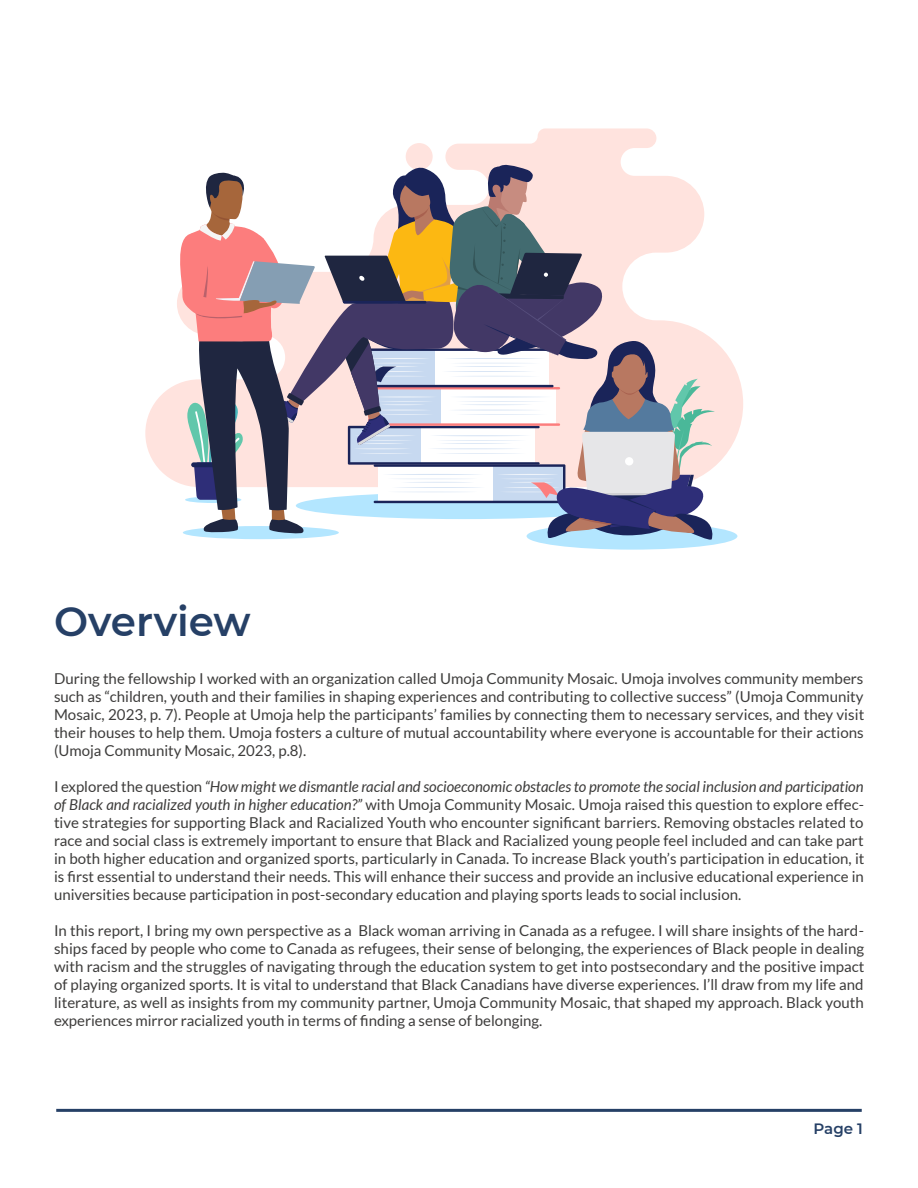
<style>
.page{position:relative;width:918px;height:1188px;background:#fff}
.page>*{position:absolute;margin:0;border:0;box-sizing:border-box;transform-origin:0 0}
.t1{font:600 40.5px "Montserrat";color:#264066}
.t2{font:15px/18px "Lato";color:#3d3c3b;text-align:justify}
.t3{font:600 15px "Montserrat";color:#264066}
.s1{font-style:italic}
</style>
<div class="page">
<hr style="left:56px;top:1109px;width:806px;height:3px;background:#264066">
<svg style="left:145px;top:128px;width:598px;height:352px"></svg>
<div style="left:406px;top:143px;width:27px;height:27px;background:#ffe3de;border-radius:50%"></div>
<div style="left:527px;top:523px;width:210px;height:27px;background:#b3e6ff;border-radius:50%"></div>
<svg style="left:173px;top:163px;width:543px;height:379px"></svg>
<h1 class="t1" style="left:54px;top:593px;width:198px">Overview</h1>
<p class="t2" style="left:54px;top:669px;width:812px">During the fellowship I worked with an organization called Umoja Community Mosaic. Umoja involves community members such as “children, youth and their families in shaping experiences and contributing to collective success” (Umoja Community Mosaic, 2023, p. 7). People at Umoja help the participants’ families by connecting them to necessary services, and they visit their houses to help them. Umoja fosters a culture of mutual accountability where everyone is accountable for their actions (Umoja Community Mosaic, 2023, p.8).</p>
<p class="t2" style="left:54px;top:777px;width:812px">I explored the question <span class="s1">“How might we dismantle racial and socioeconomic obstacles to promote the social inclusion and participation of Black and racialized youth in higher education?”</span> with Umoja Community Mosaic. Umoja raised this question to explore effec&shy;tive strategies for supporting Black and Racialized Youth who encounter significant barriers. Removing obstacles related to race and social class is extremely important to ensure that Black and Racialized young people feel included and can take part in both higher education and organized sports, particularly in Canada. To increase Black youth’s participation in education, it is first essential to understand their needs. This will enhance their success and provide an inclusive educational experience in universities because participation in post-secondary education and playing sports leads to social inclusion.</p>
<p class="t2" style="left:54px;top:921px;width:812px">In this report, I bring my own perspective as a Black woman arriving in Canada as a refugee. I will share insights of the hard&shy;ships faced by people who come to Canada as refugees, their sense of belonging, the experiences of Black people in dealing with racism and the struggles of navigating through the education system to get into postsecondary and the positive impact of playing organized sports. It is vital to understand that Black Canadians have diverse experiences. I’ll draw from my life and literature, as well as insights from my community partner, Umoja Community Mosaic, that shaped my approach. Black youth experiences mirror racialized youth in terms of finding a sense of belonging.</p>
<p class="t3" style="left:813px;top:1118px;width:51px">Page 1</p>
</div>
